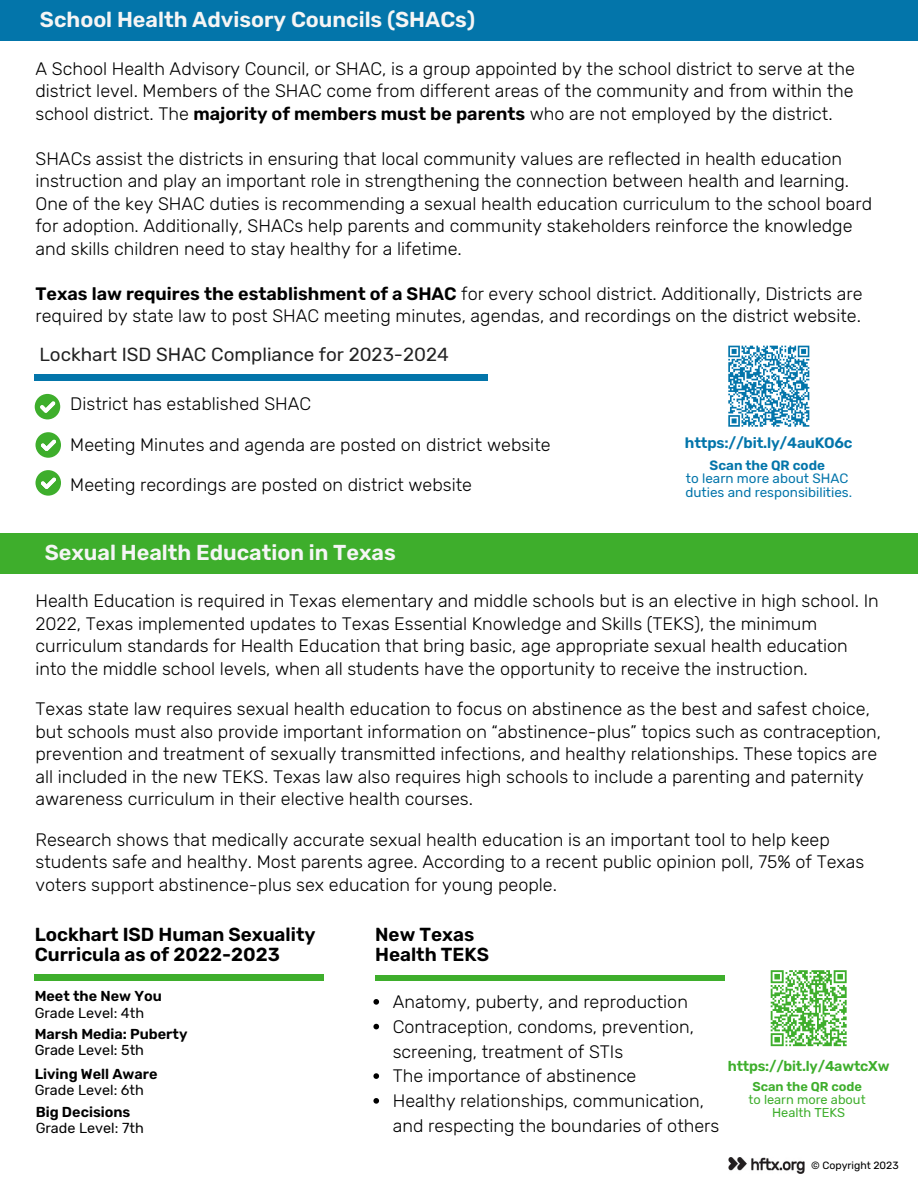
<style>
.page{position:relative;width:918px;height:1188px;background:#fff}
.page>*{position:absolute;margin:0;border:0;box-sizing:border-box;transform-origin:0 0}
.t1{font:600 21.6px "Rubik";color:#f5f5f5}
.t2{font:600 18.9px/20.2px "Rubik";color:#000}
.t3{font:18.9px "Rubik";color:#222}
.t4{font:300 18px/22.5px "Rubik";color:#000}
.t5{font:600 15px "Rubik";letter-spacing:-.015em;color:#0375aa}
.t6{font:600 14.4px/16.2px "Rubik";color:#000}
.t7{font:14.4px/16.2px "Rubik";color:#000}
.t8{font:600 14.25px "Rubik";letter-spacing:-.015em;color:#3eae2c}
.t9{font:13.5px/13.5px "Rubik";color:#0375aa;text-align:center}
.t10{font:12.9px/12.9px "Rubik";color:#3eae2c}
.t11{font:10.5px "Rubik";color:#000}
.s1{font-weight:600}
.s2{font-weight:400}
</style>
<div class="page">
<img style="left:728px;top:1158px;width:77px;height:16px">
<div style="left:35px;top:375px;width:453px;height:5px;background:#0375aa"></div>
<div style="left:0;top:0;width:918px;height:40px;background:#0375aa"></div>
<svg style="left:728px;top:345px;width:82px;height:82px"></svg>
<div style="left:0;top:533px;width:918px;height:40px;background:#3eae2c"></div>
<svg style="left:770px;top:970px;width:77px;height:77px"></svg>
<div style="left:35px;top:974px;width:289px;height:6px;background:#3eae2c"></div>
<div style="left:375px;top:975px;width:349px;height:6px;background:#3eae2c"></div>
<svg style="left:373px;top:999px;width:6px;height:6px"></svg>
<svg style="left:373px;top:1024px;width:6px;height:5px"></svg>
<svg style="left:373px;top:1073px;width:6px;height:6px"></svg>
<svg style="left:373px;top:1098px;width:6px;height:6px"></svg>
<svg style="left:35px;top:394px;width:25px;height:25px"></svg>
<svg style="left:35px;top:432px;width:26px;height:26px"></svg>
<svg style="left:35px;top:470px;width:26px;height:26px"></svg>
<h3 class="t1" style="left:40px;top:7px;width:437px">School Health Advisory Councils (SHACs)</h3>
<h3 class="t4" style="left:35px;top:57px;width:821px;text-align:justify">A School Health Advisory Council, or SHAC, is a group appointed by the school district to serve at the district level. Members of the SHAC come from different areas of the community and from within the school district. The <span class="s1">majority of members must be parents</span> who are not employed by the district.</h3>
<h3 class="t4" style="left:35px;top:147px;width:838px">SHACs assist the districts in ensuring that local community values are reflected in health education instruction and play an important role in strengthening the connection between health and learning.<br>One of the key SHAC duties is recommending a sexual health education curriculum to the school board for adoption. Additionally, SHACs help parents and community stakeholders reinforce the knowledge and skills children need to stay healthy for a lifetime.</h3>
<h3 class="t4" style="left:35px;top:282px;width:829px"><span class="s1">Texas law requires the establishment of a SHAC</span> for every school district. Additionally, Districts are required by state law to post SHAC meeting minutes, agendas, and recordings on the district website.</h3>
<p class="t3" style="left:39px;top:343px;width:411px">Lockhart ISD SHAC Compliance for 2023-2024</p>
<p class="t4" style="left:70px;top:393px;width:242px">District has established SHAC</p>
<p class="t4" style="left:70px;top:433px;width:482px">Meeting Minutes and agenda are posted on district website</p>
<h3 class="t4" style="left:70px;top:474px;width:403px">Meeting recordings are posted on district website</h3>
<h5 class="t5" style="left:685px;top:434px;width:169px">https://bit.ly/4auKO6c</h5>
<h4 class="t9" style="left:685px;top:458px;width:168px"><span class="s1">Scan the QR code<br></span>to learn more about SHAC duties and responsibilities.</h4>
<h3 class="t1" style="left:45px;top:540px;width:353px">Sexual Health Education in Texas</h3>
<h5 class="t4" style="left:35px;top:590px;width:845px">Health Education is required in Texas elementary and middle schools but is an elective in high school. In 2022, Texas implemented updates to Texas Essential Knowledge and Skills (TEKS), the minimum curriculum standards for Health Education that bring basic, age appropriate sexual health education into the middle school levels, when all students have the opportunity to receive the instruction.</h5>
<h1 class="t4" style="left:35px;top:698px;width:847px">Texas state law requires sexual health education to focus on abstinence as the best and safest choice, but schools must also provide important information on “abstinence-plus” topics such as contraception, prevention and treatment of sexually transmitted infections, and healthy relationships. These topics are all included in the new TEKS. Texas law also requires high schools to include a parenting and paternity awareness curriculum in their elective health courses.</h1>
<h3 class="t4" style="left:35px;top:828px;width:830px">Research shows that medically accurate sexual health education is an important tool to help keep students safe and healthy. Most parents agree. According to a recent public opinion poll, 75% of Texas voters support abstinence-plus sex education for young people.</h3>
<p class="t2" style="left:35px;top:924px;width:282px">Lockhart ISD Human Sexuality<br>Curricula as of 2022-2023</p>
<p class="t7" style="left:35px;top:988px;width:129px"><span class="s1">Meet the New You<br></span>Grade Level: 4th</p>
<p class="t6" style="left:35px;top:1027px;width:154px;line-height:15.8px">Marsh Media: Puberty<br><span class="s2">Grade Level: 5th</span></p>
<p class="t6" style="left:35px;top:1066px;width:124px">Living Well Aware<br><span class="s2">Grade Level: 6th</span></p>
<p class="t7" style="left:36px;top:1103px;width:109px"><span class="s1">Big Decisions<br></span>Grade Level: 7th</p>
<h5 class="t2" style="left:375px;top:924px;width:115px">New Texas<br>Health TEKS</h5>
<h3 class="t4" style="left:393px;top:991px;width:297px">Anatomy, puberty, and reproduction</h3>
<h3 class="t4" style="left:393px;top:1014px;width:303px;line-height:24.8px">Contraception, condoms, prevention, screening, treatment of STIs</h3>
<h2 class="t4" style="left:393px;top:1065px;width:245px">The importance of abstinence</h2>
<h5 class="t4" style="left:393px;top:1088px;width:328px;line-height:24.8px">Healthy relationships, communication, and respecting the boundaries of others</h5>
<p class="t8" style="left:728px;top:1058px;width:163px">https://bit.ly/4awtcXw</p>
<h5 class="t10" style="left:749px;top:1080px;width:119px"><span class="s1">Scan the QR code </span>to learn more about</h5>
<h2 class="t10" style="left:772px;top:1106px;width:75px">Health TEKS</h2>
<h3 class="t11" style="left:811px;top:1159px;width:89px">© Copyright 2023</h3>
</div>
